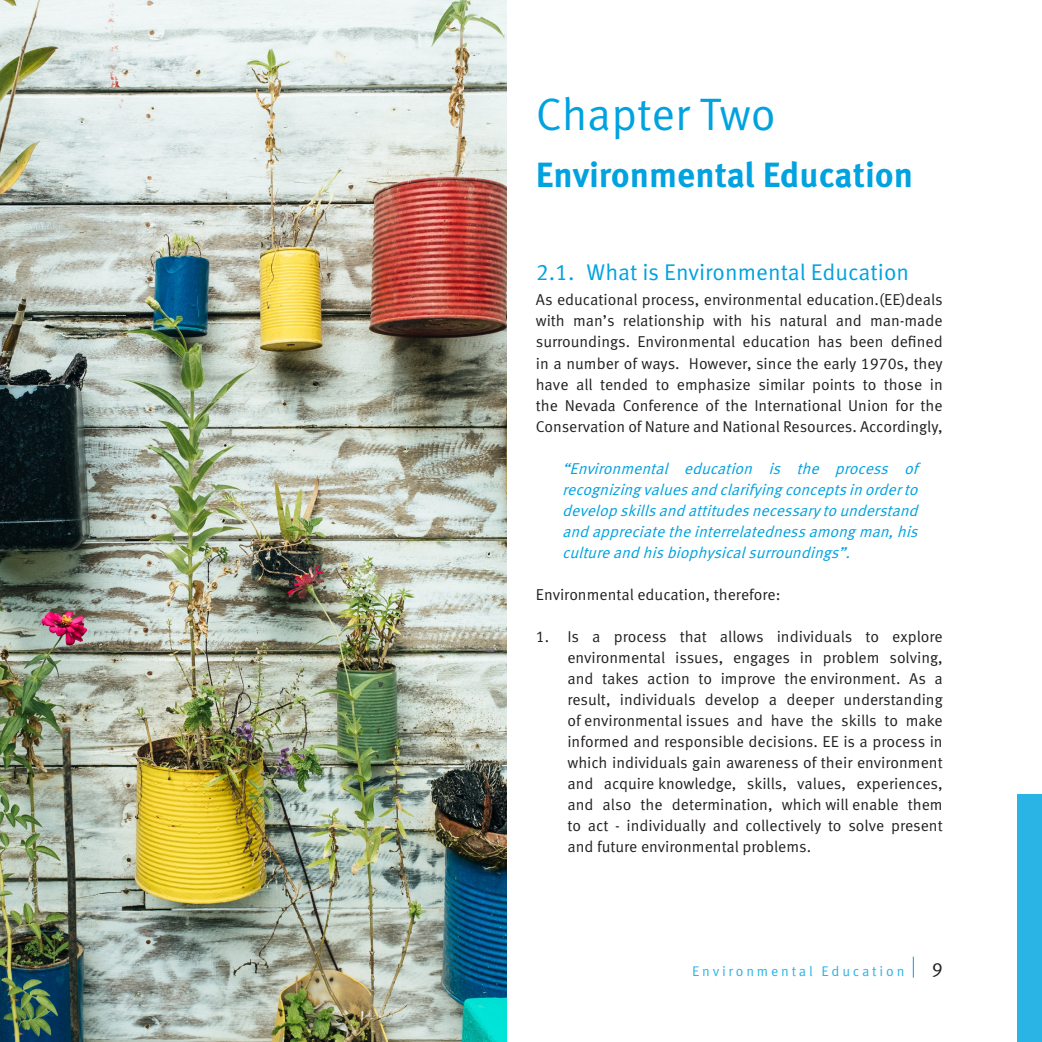
<style>
.page{position:relative;width:1042px;height:1042px;background:#fff}
.page>*{position:absolute;margin:0;border:0;box-sizing:border-box;transform-origin:0 0}
.Chapter_Heading{font:45.5px "Meta Pro";letter-spacing:-.005em;color:#00a2df}
.Heading_1{font:700 35px "Meta Pro";color:#00a2df}
.Heading_2{font:22.75px "Meta Pro";color:#00a2df}
.t1{font:19.25px "Meta Pro";color:#231f20}
.body_text{font:15.75px/21px "Meta Pro";color:#231f20;text-align:justify}
.Quote_Text{font:italic 15.75px/21px "Meta Pro";color:#00a2df;text-align:justify}
.t2{font:14px "Meta Pro";letter-spacing:.2em;color:#2ab4e6}
</style>
<div class="page">
<div style="left:1017px;top:794px;width:25px;height:248px;background:#2ab4e6"></div>
<svg style="left:913px;top:956px;width:1px;height:21px"></svg>
<img style="left:0;top:0;width:506px;height:1042px">
<p class="Chapter_Heading" style="left:536px;top:85px;width:241px">Chapter Two</p>
<p class="Heading_1" style="left:536px;top:152px;width:379px">Environmental Education</p>
<p class="Heading_2" style="left:536px;top:258px;width:375px">2.1. What is Environmental Education</p>
<p class="body_text" style="left:536px;top:290px;width:408px">As educational process, environmental education.(EE)deals with man’s relationship with his natural and man-made surroundings. Environmental education has been defined in a number of ways. However, since the early 1970s, they have all tended to emphasize similar points to those in the Nevada Conference of the International Union for the Conservation of Nature and National Resources. Accordingly,</p>
<p class="Quote_Text" style="left:562px;top:458px;width:362px">“Environmental education is the process of recognizingvaluesandclarifyingconceptsinorderto developskillsandattitudesnecessarytounderstand andappreciatetheinterrelatednessamongman,his cultureandhisbiophysicalsurroundings”.</p>
<p class="body_text" style="left:536px;top:584px;width:246px">Environmental education, therefore:</p>
<p class="body_text" style="left:567px;top:626px;width:377px;text-indent:-32px">1. Is a process that allows individuals to explore environmental issues, engages in problem solving, and takes action to improve the environment. As a result, individuals develop a deeper understanding of environmental issues and have the skills to make informed and responsible decisions. EE is a process in which individuals gain awareness of their environment and acquire knowledge, skills, values, experiences, and also the determination, which will enable them to act - individually and collectively to solve present and future environmental problems.</p>
<p class="t2" style="left:692px;top:962px;width:214px">Environmental Education</p>
<p class="t1" style="left:932px;top:957px;width:12px">9</p>
</div>
